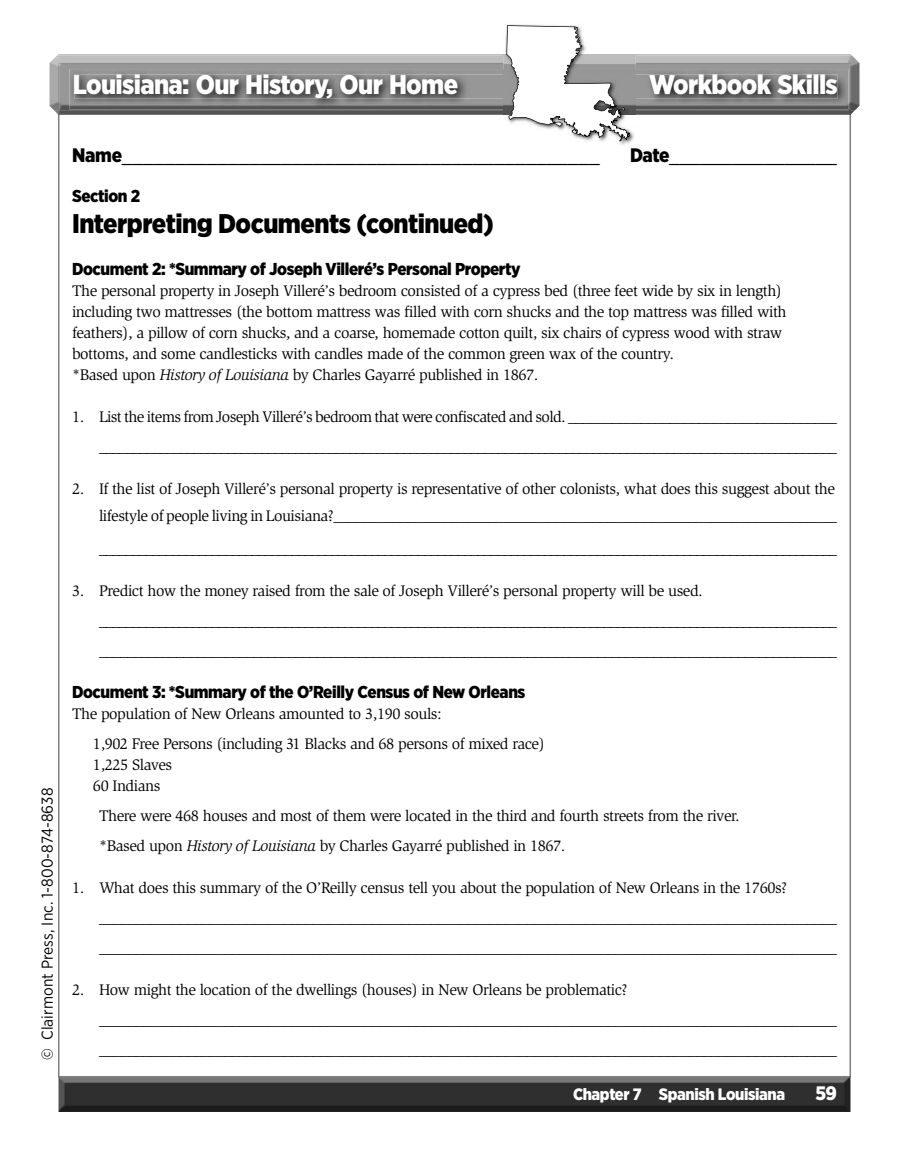
<style>
.page{position:relative;width:918px;height:1175px;background:#fff}
.page>*{position:absolute;margin:0;border:0;box-sizing:border-box;transform-origin:0 0}
.t1{font:900 27px "Gotham Narrow";letter-spacing:-.025em;color:#fff}
.t2{font:900 27px "Gotham Narrow";letter-spacing:-.02em;color:#000}
.t3{font:19.5px "Gotham Narrow";color:#000}
.t4{font:900 17.25px "Gotham Narrow";letter-spacing:-.025em;color:#000}
.t5{font:900 16.5px "Gotham Narrow";letter-spacing:-.025em;color:#fff}
.t6{font:15.75px/30px "Slimbach";letter-spacing:-.03em;color:#000}
.t7{font:15.75px "Gotham Narrow";letter-spacing:.005em;color:#000}
.s1{font-weight:900}
.s2{font-style:italic}
.s3{font-weight:700;font-size:15.75px}
.s4{font-size:19.5px}
</style>
<div class="page">
<img style="left:58px;top:1076px;width:792px;height:36px">
<img style="left:636px;top:110px;width:219px;height:5px">
<img style="left:54px;top:110px;width:450px;height:5px">
<img style="left:636px;top:55px;width:224px;height:55px">
<img style="left:636px;top:63px;width:214px;height:47px">
<img style="left:58px;top:63px;width:446px;height:47px">
<img style="left:70px;top:69px;width:779px;height:40px">
<img style="left:74px;top:75px;width:763px;height:23px">
<img style="left:504px;top:24px;width:132px;height:121px">
<svg style="left:506px;top:25px;width:124px;height:116px"></svg>
<h1 class="t1" style="left:73px;top:74px;width:387px">Louisiana: Our History, Our Home</h1>
<h1 class="t1" style="left:649px;top:74px;width:190px">Workbook Skills</h1>
<p class="t7" style="left:40px;top:1060px;width:274px;rotate:-90deg">© Clairmont Press, Inc. 1-800-874-8638</p>
<p class="t3" style="left:72px;top:146px;width:529px"><span class="s1">Name</span>_____________________________________________</p>
<p class="t3" style="left:630px;top:146px;width:208px"><span class="s1">Date</span>________________</p>
<p class="t4" style="left:72px;top:189px;width:70px">Section 2</p>
<h1 class="t2" style="left:72px;top:213px;width:423px">Interpreting Documents (continued)</h1>
<p class="t4" style="left:72px;top:262px;width:450px">Document 2: *Summary of Joseph Villeré’s Personal Property</p>
<p class="t6" style="left:72px;top:281px;width:716px;line-height:21px">The personal property in Joseph Villeré’s bedroom consisted of a cypress bed (three feet wide by six in length) including two mattresses (the bottom mattress was filled with corn shucks and the top mattress was filled with feathers), a pillow of corn shucks, and a coarse, homemade cotton quilt, six chairs of cypress wood with straw bottoms, and some candlesticks with candles made of the common green wax of the country.<br>*Based upon <span class="s2">History of Louisiana</span> by Charles Gayarré published in 1867.</p>
<p class="t6" style="left:72px;top:403px;width:767px;text-align:right">1. List the items from Joseph Villeré’s bedroom that were confiscated and sold. _____________________________________ _____________________________________________________________________________________________________________</p>
<p class="t6" style="left:72px;top:476px;width:766px;line-height:27px;text-align:right">2. If the list of Joseph Villeré’s personal property is representative of other colonists, what does this suggest about the lifestyle of people living in Louisiana?____________________________________________________________________</p>
<p class="t6" style="left:99px;top:535px;width:739px">_______________________________________________________________________________________________________________</p>
<p class="t6" style="left:99px;top:577px;width:739px;text-indent:-27px">3. Predict how the money raised from the sale of Joseph Villeré’s personal property will be used. _______________________________________________________________________________________________________________ _________________________________________________________________________________________________________</p>
<p class="t4" style="left:72px;top:685px;width:455px">Document 3: *Summary of the O’Reilly Census of New Orleans</p>
<p class="t6" style="left:93px;top:700px;width:453px;text-indent:-21px">The population of New Orleans amounted to 3,190 souls:<br>1,902 Free Persons (including 31 Blacks and 68 persons of mixed race)</p>
<p class="t6" style="left:93px;top:755px;width:81px;line-height:21px">1,225 Slaves<br>60 Indians</p>
<p class="t6" style="left:99px;top:802px;width:642px">There were 468 houses and most of them were located in the third and fourth streets from the river. *Based upon <span class="s2">History of Louisiana</span> by Charles Gayarré published in 1867.</p>
<p class="t6" style="left:99px;top:874px;width:740px;text-indent:-27px">1. What does this summary of the O’Reilly census tell you about the population of New Orleans in the 1760s? ____________________________________________________________________________________________________ ____________________________________________________________________________________________________</p>
<p class="t6" style="left:99px;top:976px;width:740px;text-indent:-27px">2. How might the location of the dwellings (houses) in New Orleans be problematic? ____________________________________________________________________________________________________ ____________________________________________________________________________________________________</p>
<p class="t5" style="left:573px;top:1087px;width:265px">Chapter 7 Spanish Louisiana<span class="s3">--</span><span class="s4">59</span></p>
</div>
